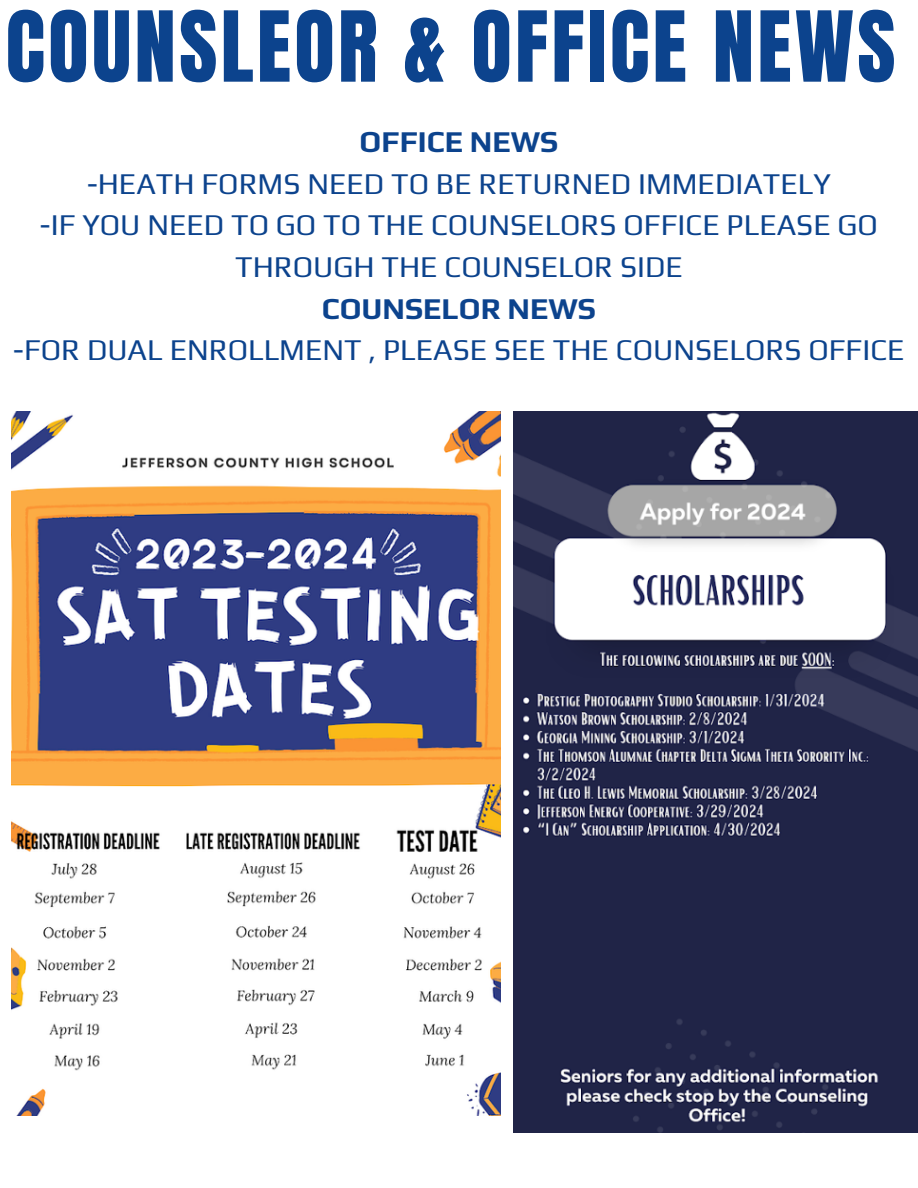
<style>
.page{position:relative;width:918px;height:1188px;background:#fff}
.page>*{position:absolute;margin:0;border:0;box-sizing:border-box;transform-origin:0 0}
.t1{font:83.1px "Anton";letter-spacing:.04em;color:#0c438d}
.t2{font:30px/41.7px "Play";color:#0c438d;text-align:center}
.t3{font:700 30px "Play";color:#0c438d}
</style>
<div class="page">
<img style="left:11px;top:412px;width:490px;height:704px">
<img style="left:514px;top:412px;width:404px;height:721px">
<p class="t1" style="left:6px;top:-13px;width:891px">COUNSLEOR &amp; OFFICE NEWS</p>
<p class="t3" style="left:360px;top:124px;width:200px">OFFICE NEWS</p>
<p class="t2" style="left:87px;top:162px;width:745px">-HEATH FORMS NEED TO BE RETURNED IMMEDIATELY</p>
<p class="t2" style="left:40px;top:204px;width:839px">-IF YOU NEED TO GO TO THE COUNSELORS OFFICE PLEASE GO<br>THROUGH THE COUNSELOR SIDE</p>
<p class="t3" style="left:322px;top:291px;width:276px">COUNSELOR NEWS</p>
<p class="t2" style="left:13px;top:329px;width:893px">-FOR DUAL ENROLLMENT , PLEASE SEE THE COUNSELORS OFFICE</p>
</div>
